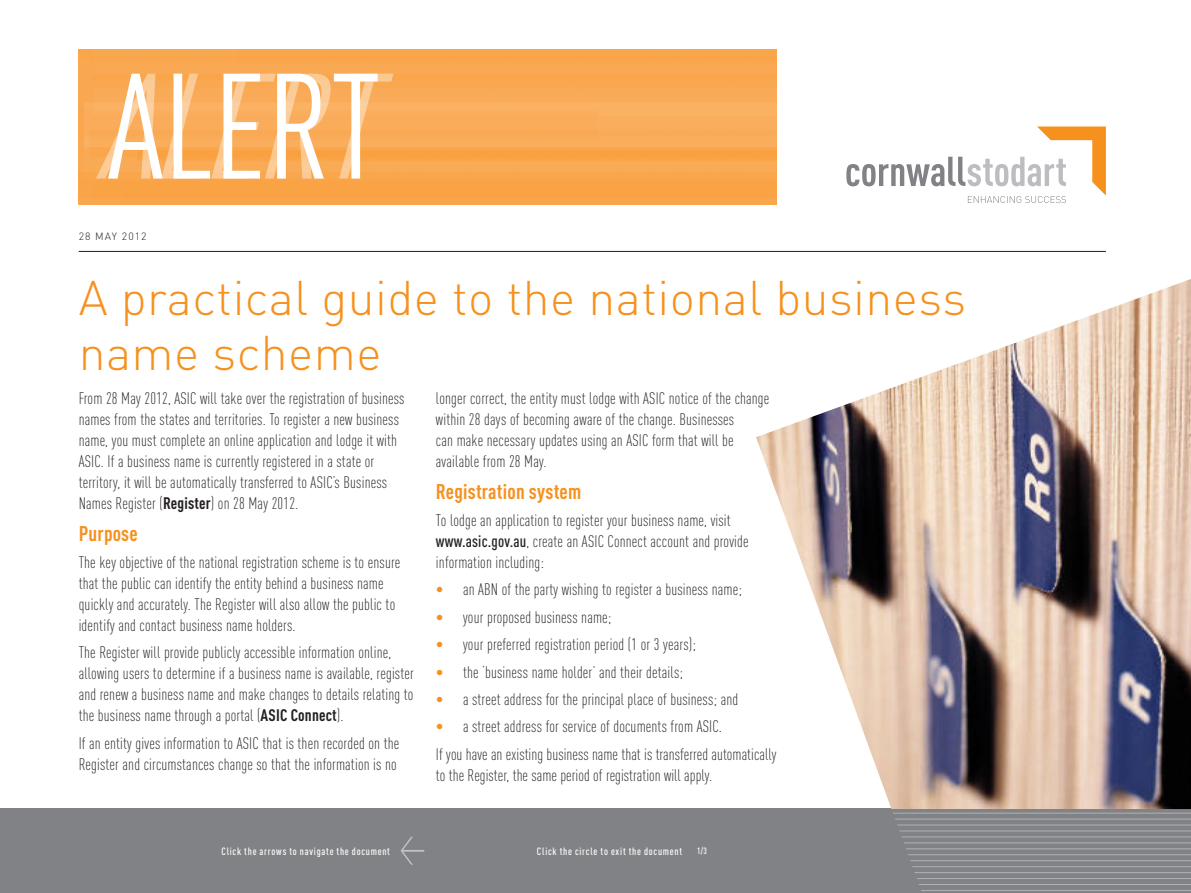
<style>
.page{position:relative;width:1191px;height:893px;background:#fff}
.page>*{position:absolute;margin:0;border:0;box-sizing:border-box;transform-origin:0 0}
._1_Main_Heading{font:300 48px/55.5px "DIN";letter-spacing:.01em;color:#f6911e}
._3_orange_bold_subhe{font:700 21px "DIN Cond";letter-spacing:.01em;color:#f6911e}
._1__main_text{font:300 16.5px/21px "DIN Cond";letter-spacing:.01em;color:#231f20}
._1__bullet{font:300 16.5px "DIN Cond";letter-spacing:.01em;color:#231f20}
.t1{font:500 10.5px "DIN Cond";letter-spacing:.07em;color:#fff}
._1__Date{font:300 10.5px "DIN";letter-spacing:.1em;color:#231f20}
.t2{font:500 9px "DIN Cond";color:#fff}
.s1{font-weight:700}
.s2{font-weight:500}
.s3{color:#f6911e}
</style>
<div class="page">
<div style="left:0;top:808px;width:1191px;height:85px;background:#808285"></div>
<hr style="left:79px;top:251px;width:1027px;height:1px;background:#231f20">
<img style="left:756px;top:279px;width:435px;height:530px">
<svg style="left:893px;top:812px;width:298px;height:50px"></svg>
<hr style="left:891px;top:813px;width:300px;height:1px;background:#b0b1b5">
<hr style="left:891px;top:819px;width:300px;height:1px;background:#b0b1b5">
<hr style="left:891px;top:825px;width:300px;height:1px;background:#b0b1b5">
<hr style="left:891px;top:830px;width:300px;height:1px;background:#b0b1b5">
<hr style="left:891px;top:836px;width:300px;height:1px;background:#b0b1b5">
<hr style="left:891px;top:842px;width:300px;height:1px;background:#b0b1b5">
<hr style="left:891px;top:848px;width:300px;height:1px;background:#b0b1b5">
<hr style="left:891px;top:854px;width:300px;height:1px;background:#b0b1b5">
<hr style="left:891px;top:860px;width:300px;height:1px;background:#b0b1b5">
<hr style="left:891px;top:866px;width:300px;height:1px;background:#b0b1b5">
<hr style="left:891px;top:872px;width:300px;height:1px;background:#b0b1b5">
<hr style="left:891px;top:878px;width:300px;height:1px;background:#b0b1b5">
<hr style="left:891px;top:884px;width:300px;height:1px;background:#b0b1b5">
<hr style="left:891px;top:890px;width:300px;height:1px;background:#b0b1b5">
<svg style="left:846px;top:126px;width:260px;height:77px"></svg>
<svg style="left:401px;top:837px;width:23px;height:28px"></svg>
<img style="left:79px;top:50px;width:697px;height:155px">
<svg style="left:96px;top:74px;width:297px;height:105px"></svg>
<p class="_1__Date" style="left:79px;top:230px;width:69px">28 MAY 2012</p>
<p class="_1_Main_Heading" style="left:79px;top:269px;width:889px">A practical guide to the national business name scheme</p>
<p class="_1__main_text" style="left:79px;top:387px;width:327px">From 28 May 2012, ASIC will take over the registration of business names from the states and territories. To register a new business name, you must complete an online application and lodge it with ASIC. If a business name is currently registered in a state or territory, it will be automatically transferred to ASIC’s Business Names Register (<span class="s1">Register</span>) on 28 May 2012.</p>
<p class="_3_orange_bold_subhe" style="left:79px;top:520px;width:61px">Purpose</p>
<p class="_1__main_text" style="left:79px;top:552px;width:323px">The key objective of the national registration scheme is to ensure that the public can identify the entity behind a business name quickly and accurately. The Register will also allow the public to identify and contact business name holders.</p>
<p class="_1__main_text" style="left:79px;top:642px;width:337px">The Register will provide publicly accessible information online, allowing users to determine if a business name is available, register and renew a business name and make changes to details relating to the business name through a portal (<span class="s1">ASIC Connect</span>).</p>
<p class="_1__main_text" style="left:79px;top:732px;width:322px">If an entity gives information to ASIC that is then recorded on the<br>Register and circumstances change so that the information is no</p>
<p class="_1__main_text" style="left:436px;top:387px;width:335px">longer correct, the entity must lodge with ASIC notice of the change within 28 days of becoming aware of the change. Businesses<br>can make necessary updates using an ASIC form that will be available from 28 May.</p>
<p class="_3_orange_bold_subhe" style="left:436px;top:478px;width:147px">Registration system</p>
<p class="_1__main_text" style="left:436px;top:510px;width:314px">To lodge an application to register your business name, visit <span class="s2">www.asic.gov.au</span>, create an ASIC Connect account and provide information including:</p>
<p class="_1__bullet" style="left:436px;top:580px;width:307px"><span class="s3">•</span> an ABN of the party wishing to register a business name;</p>
<p class="_1__bullet" style="left:436px;top:608px;width:177px"><span class="s3">•</span> your proposed business name;</p>
<p class="_1__bullet" style="left:436px;top:635px;width:262px"><span class="s3">•</span> your preferred registration period (1 or 3 years);</p>
<p class="_1__bullet" style="left:436px;top:662px;width:249px"><span class="s3">•</span> the ‘business name holder’ and their details;</p>
<p class="_1__bullet" style="left:436px;top:690px;width:304px"><span class="s3">•</span> a street address for the principal place of business; and</p>
<p class="_1__bullet" style="left:436px;top:717px;width:287px"><span class="s3">•</span> a street address for service of documents from ASIC.</p>
<p class="_1__main_text" style="left:436px;top:743px;width:342px">If you have an existing business name that is transferred automatically to the Register, the same period of registration will apply.</p>
<p class="t1" style="left:221px;top:845px;width:170px">Click the arrows to navigate the document</p>
<p class="t1" style="left:537px;top:845px;width:147px">Click the circle to exit the document</p>
<p class="t2" style="left:697px;top:845px;width:11px">1/3</p>
</div>
